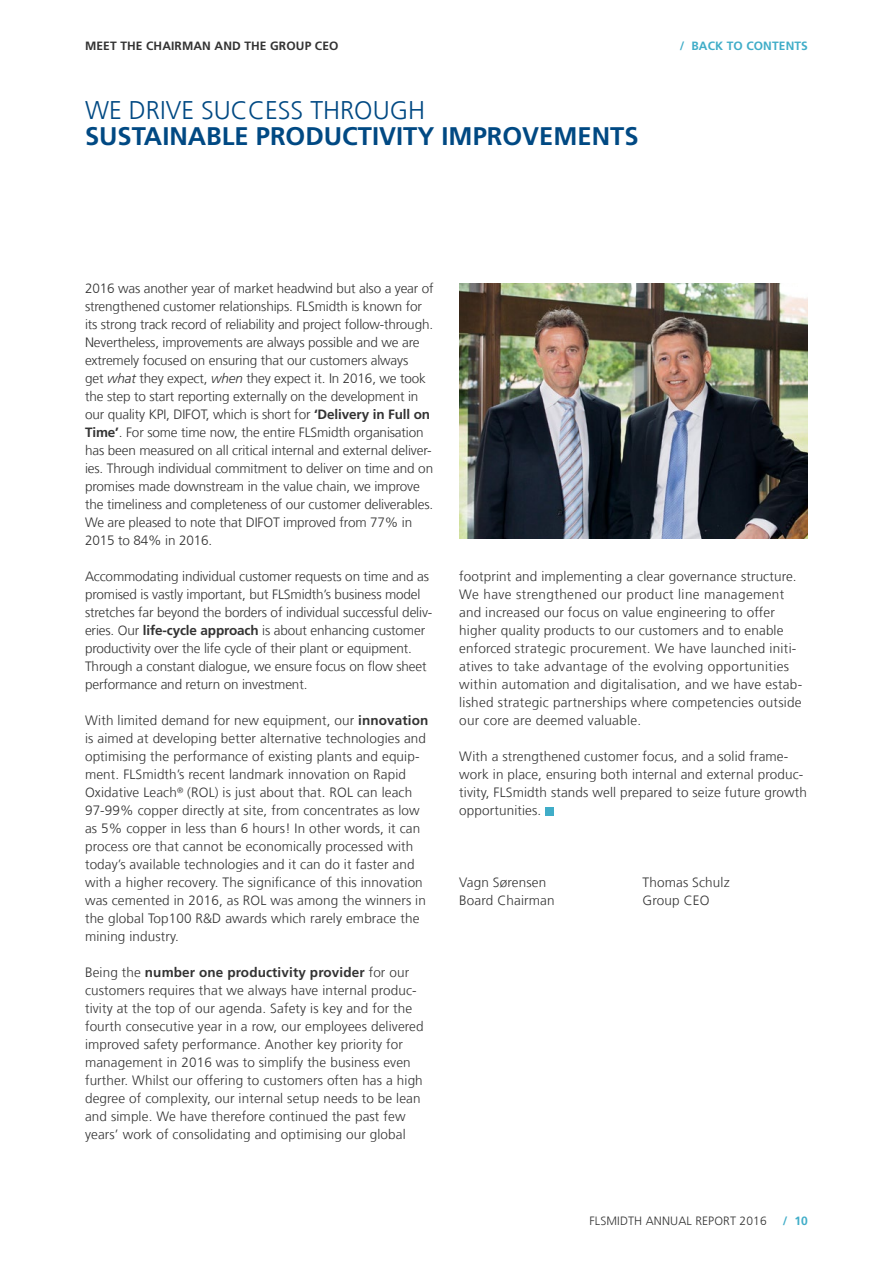
<style>
.page{position:relative;width:893px;height:1263px;background:#fff}
.page>*{position:absolute;margin:0;border:0;box-sizing:border-box;transform-origin:0 0}
.t1{font:700 25.5px "Frutiger LT Com";color:#004983}
.t2{font:300 25.5px "Frutiger LT Com";color:#004983}
.t3{font:300 13.5px/18px "Frutiger LT Com";letter-spacing:.01em;color:#333}
.t4{font:300 13.5px/18px "Frutiger LT Com";letter-spacing:-.01em;color:#333}
.t5{font:700 12px "Frutiger LT Com";letter-spacing:.01em;color:#333}
.t6{font:300 12px "Frutiger LT Com";letter-spacing:.01em;color:#333}
.t7{font:700 12px "Frutiger LT Com";letter-spacing:.01em;color:#40adc8}
.s1{font-family:"Frutiger LT Std";font-style:italic}
.s2{font-weight:700}
</style>
<div class="page">
<div style="left:545px;top:807px;width:9px;height:8px;background:#40adc8"></div>
<img style="left:459px;top:283px;width:349px;height:256px">
<p class="t5" style="left:85px;top:39px;width:255px">MEET THE CHAIRMAN AND THE GROUP CEO</p>
<h1 class="t2" style="left:85px;top:95px;width:342px">WE DRIVE SUCCESS THROUGH</h1>
<h1 class="t1" style="left:85px;top:121px;width:555px">SUSTAINABLE PRODUCTIVITY IMPROVEMENTS</h1>
<p class="t7" style="left:680px;top:39px;width:130px">/ BACK TO CONTENTS</p>
<p class="t4" style="left:85px;top:280px;width:350px">2016 was another year of market headwind but also a year of strengthened customer relationships. FLSmidth is known for its strong track record of reliability and project follow-through.<br>Nevertheless, improvements are always possible and we are extremely focused on ensuring that our customers always<br>get <span class="s1">what</span> they expect, <span class="s1">when</span> they expect it. In 2016, we took the step to start reporting externally on the development in our quality KPI, DIFOT, which is short for <span class="s2">‘Delivery in Full on Time’</span>. For some time now, the entire FLSmidth organisation has been measured on all critical internal and external deliver&shy;ies. Through individual commitment to deliver on time and on promises made downstream in the value chain, we improve the timeliness and completeness of our customer deliverables.<br>We are pleased to note that DIFOT improved from 77% in 2015 to 84% in 2016.</p>
<p class="t4" style="left:85px;top:568px;width:349px">Accommodating individual customer requests on time and as promised is vastly important, but FLSmidth’s business model stretches far beyond the borders of individual successful deliv&shy;eries. Our <span class="s2">life-cycle approach</span> is about enhancing customer productivity over the life cycle of their plant or equipment.<br>Through a constant dialogue, we ensure focus on flow sheet performance and return on investment.</p>
<p class="t3" style="left:85px;top:712px;width:345px">With limited demand for new equipment, our <span class="s2">innovation </span>is aimed at developing better alternative technologies and optimising the performance of existing plants and equip&shy;ment. FLSmidth’s recent landmark innovation on Rapid Oxidative Leach<sup>®</sup> (ROL) is just about that. ROL can leach 97-99% copper directly at site, from concentrates as low as 5% copper in less than 6 hours! In other words, it can process ore that cannot be economically processed with today’s available technologies and it can do it faster and with a higher recovery. The significance of this innovation was cemented in 2016, as ROL was among the winners in the global Top100 R&amp;D awards which rarely embrace the mining industry.</p>
<p class="t3" style="left:85px;top:964px;width:340px">Being the <span class="s2">number one productivity provider</span> for our customers requires that we always have internal produc&shy;tivity at the top of our agenda. Safety is key and for the fourth consecutive year in a row, our employees delivered improved safety performance. Another key priority for management in 2016 was to simplify the business even further. Whilst our offering to customers often has a high degree of complexity, our internal setup needs to be lean and simple. We have therefore continued the past few years’ work of consolidating and optimising our global</p>
<p class="t3" style="left:459px;top:568px;width:344px">footprint and implementing a clear governance structure.<br>We have strengthened our product line management and increased our focus on value engineering to offer higher quality products to our customers and to enable enforced strategic procurement. We have launched initi&shy;atives to take advantage of the evolving opportunities within automation and digitalisation, and we have estab&shy;lished strategic partnerships where competencies outside our core are deemed valuable.</p>
<p class="t3" style="left:459px;top:748px;width:349px">With a strengthened customer focus, and a solid frame&shy;work in place, ensuring both internal and external produc&shy;tivity, FLSmidth stands well prepared to seize future growth opportunities.</p>
<p class="t3" style="left:459px;top:874px;width:97px">Vagn Sørensen<br>Board Chairman</p>
<p class="t3" style="left:643px;top:874px;width:89px">Thomas Schulz<br>Group CEO</p>
<p class="t6" style="left:589px;top:1214px;width:179px">FLSMIDTH ANNUAL REPORT 2016</p>
<p class="t7" style="left:783px;top:1214px;width:27px">/ 10</p>
</div>
